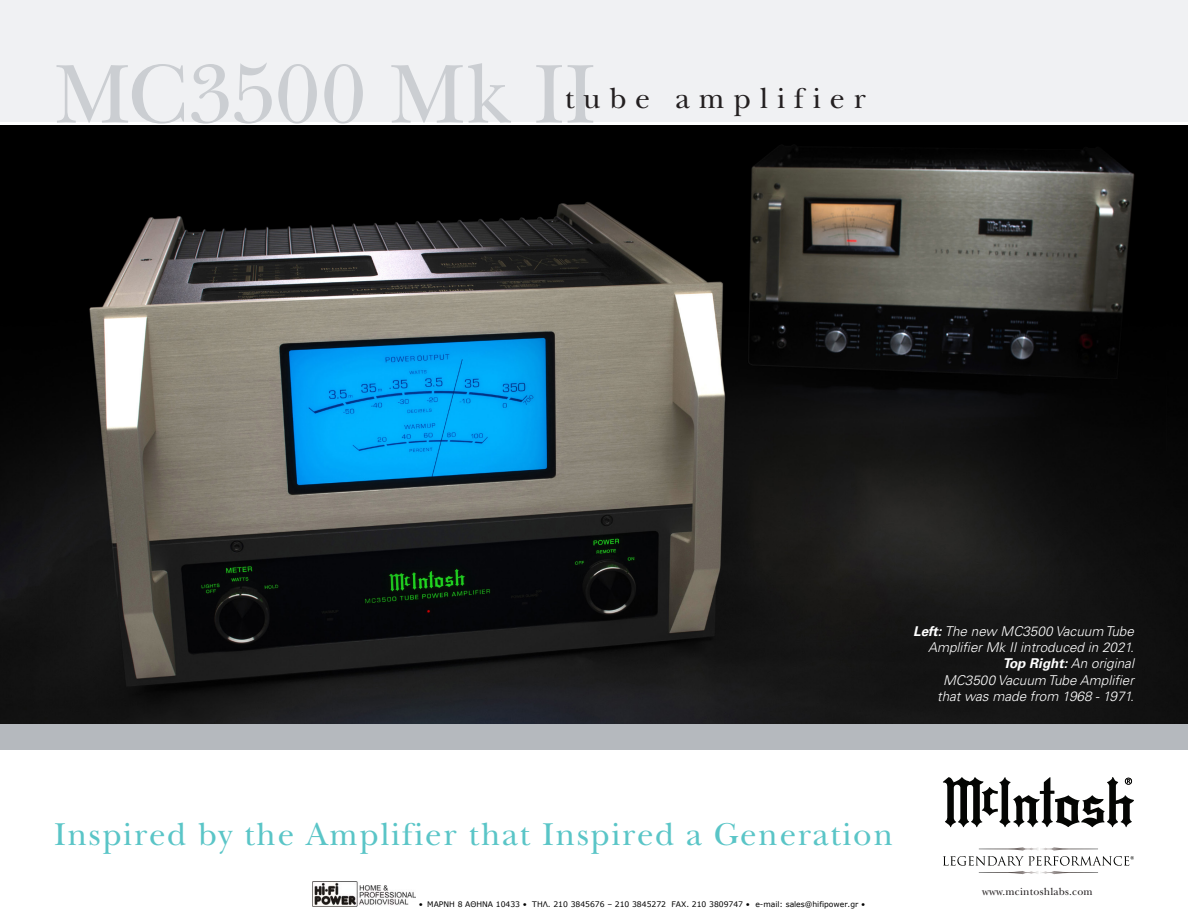
<style>
.page{position:relative;width:1188px;height:918px;background:#fff}
.page>*{position:absolute;margin:0;border:0;box-sizing:border-box;transform-origin:0 0}
.t1{font:87px "New Baskerville Std";color:#cbced2}
.t2{font:33px "New Baskerville Std";letter-spacing:.05em;color:#5ac5c7}
.t3{font:30px "New Baskerville Std";letter-spacing:.295em;color:#231f20}
.t4{font:italic 300 13.5px/16.2px "Univers LT Std";color:#fff;text-align:right}
.t5{font:10.65px "New Baskerville Std";letter-spacing:.02em;color:#231f20}
.t6{font:7.65px "Verdana";color:#000}
.s1{font-weight:700}
</style>
<div class="page">
<img style="left:312px;top:881px;width:104px;height:26px">
<img style="left:0;top:126px;width:1188px;height:598px">
<div style="left:0;top:0;width:1188px;height:122px;background:#f0f1f3"></div>
<div style="left:0;top:724px;width:1188px;height:26px;background:#b5b9be"></div>
<svg style="left:943px;top:777px;width:191px;height:50px"></svg>
<svg style="left:943px;top:847px;width:191px;height:27px"></svg>
<p class="t1" style="left:54px;top:44px;width:544px">MC3500 Mk II</p>
<p class="t3" style="left:565px;top:80px;width:303px">tube amplifier</p>
<p class="t4" style="left:913px;top:623px;width:222px"><span class="s1">Left:</span> The new MC3500 Vacuum Tube<br>Amplifier Mk II introduced in 2021.</p>
<p class="t4" style="left:1003px;top:656px;width:133px"><span class="s1">Top Right:</span> An original</p>
<p class="t4" style="left:943px;top:672px;width:192px">MC3500 Vacuum Tube Amplifier</p>
<p class="t4" style="left:937px;top:688px;width:198px">that was made from 1968 - 1971.</p>
<p class="t2" style="left:54px;top:815px;width:841px">Inspired by the Amplifier that Inspired a Generation</p>
<p class="t6" style="left:419px;top:899px;width:448px">• ΜΑΡΝΗ 8 ΑΘΗΝΑ 10433 • ΤΗΛ. 210 3845676 – 210 3845272 FAX. 210 3809747 • e-mail: sales@hifipower.gr •</p>
<p class="t5" style="left:982px;top:885px;width:112px">www.mcintoshlabs.com</p>
</div>
